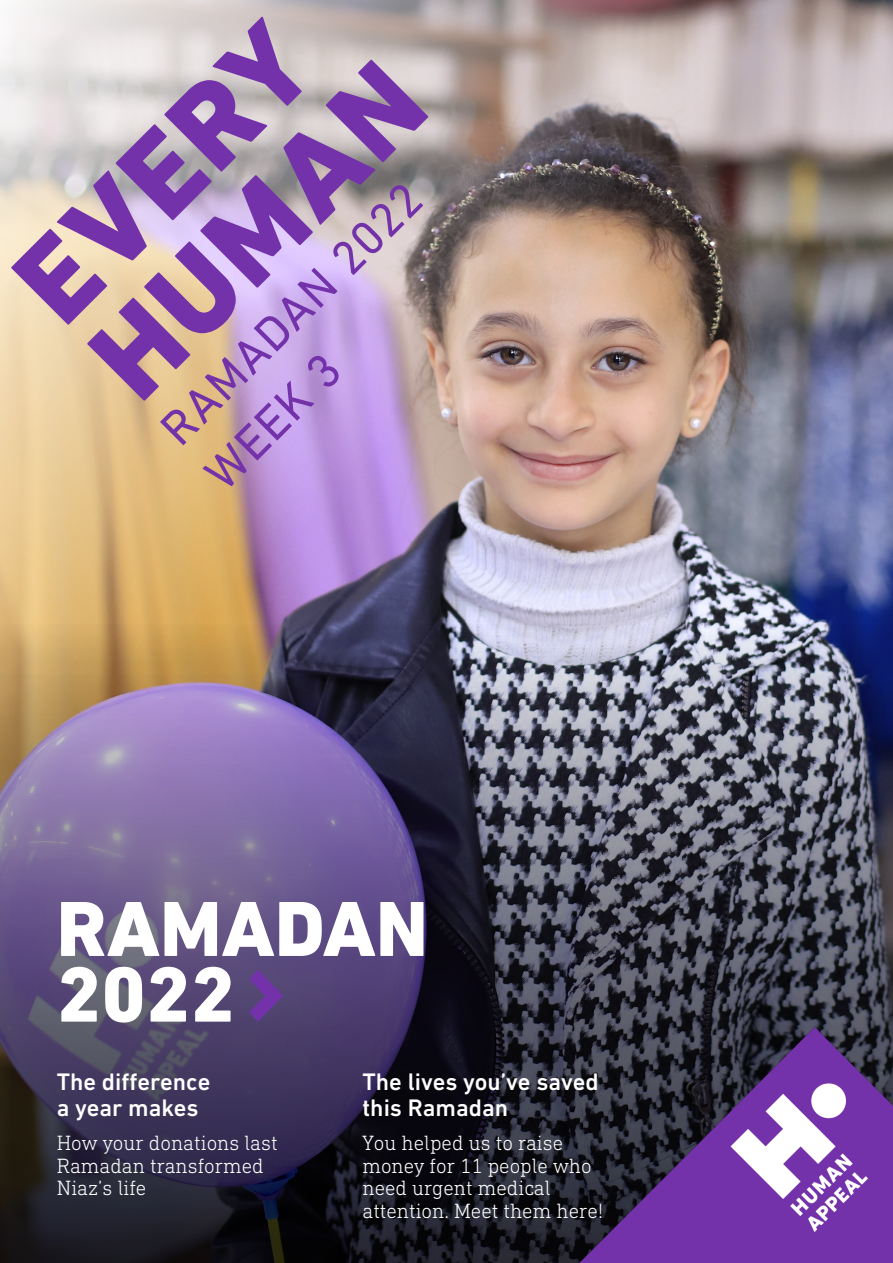
<style>
.page{position:relative;width:893px;height:1263px;background:#fff}
.page>*{position:absolute;margin:0;border:0;box-sizing:border-box;transform-origin:0 0}
.t1{font:800 119.4px/107.6px "DIN Next LT Pro";color:#7332aa}
.t2{font:800 79.35px "DIN Next LT Pro";color:#fff}
.t3{font:48.75px "DIN Next LT Pro";color:#7332aa}
.Sub_Heading{font:500 24.3px/26.2px "DIN Next LT Pro";color:#fff}
.BodyCopy{font:300 21px/22.5px "DIN Next Slab Pro";color:#fff}
</style>
<div class="page">
<img style="left:0;top:0;width:893px;height:621px">
<img style="left:0;top:621px;width:893px;height:642px">
<img style="left:575px;top:1028px;width:318px;height:235px">
<svg style="left:249px;top:970px;width:34px;height:52px;background:#603d8a"></svg>
<p class="t1" style="left:-3px;top:263px;width:417px;rotate:-45deg">EVERY<br>HUMAN</p>
<p class="t3" style="left:149px;top:417px;width:349px;rotate:-45deg">RAMADAN 2022</p>
<p class="t3" style="left:193px;top:461px;width:170px;rotate:-45deg">WEEK 3</p>
<p class="t2" style="left:57px;top:882px;width:373px">RAMADAN</p>
<p class="t2" style="left:57px;top:948px;width:180px">2022</p>
<p class="Sub_Heading" style="left:57px;top:1068px;width:155px">The difference a year makes</p>
<p class="BodyCopy" style="left:57px;top:1132px;width:222px">How your donations last<br>Ramadan transformed<br>Niaz’s life</p>
<p class="Sub_Heading" style="left:362px;top:1068px;width:238px">The lives you’ve saved this Ramadan</p>
<p class="BodyCopy" style="left:362px;top:1132px;width:242px">You helped us to raise money for 11 people who need urgent medical attention. Meet them here!</p>
</div>
